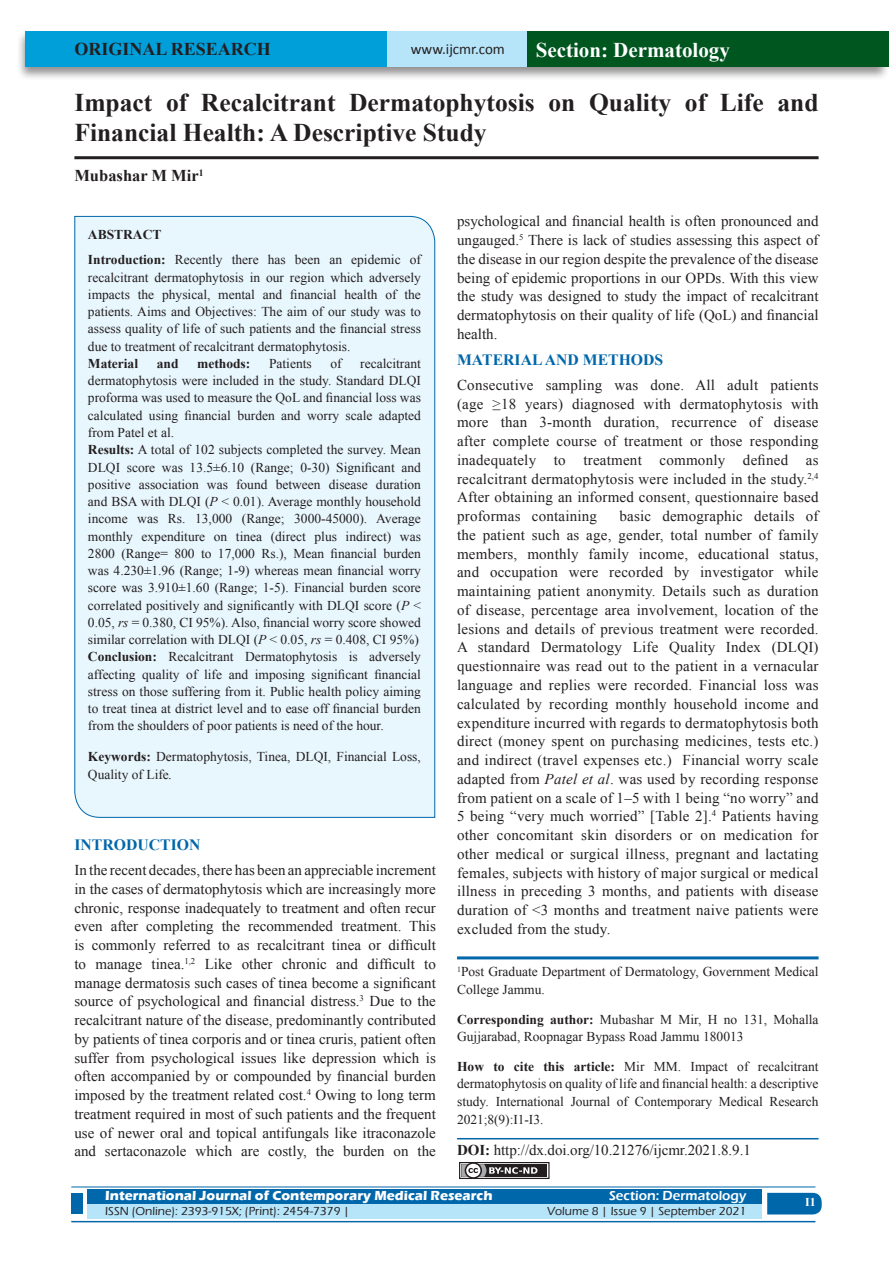
<style>
.page{position:relative;width:893px;height:1263px;background:#fff}
.page>*{position:absolute;margin:0;border:0;box-sizing:border-box;transform-origin:0 0}
.A_Title_New{font:700 25.5px/30px "Times New Roman";color:#231f20}
.t1{font:700 21px "Times New Roman";color:#fff}
.AT_new{font:700 18px "Times New Roman";color:#231f20}
.AU-New{font:700 16.5px "Times New Roman";color:#231f20}
.t2{font:700 15.75px "Times New Roman";color:#0067aa}
.TX_New{font:15px/18.8px "Times New Roman";color:#231f20;text-align:justify}
.t3{font:15px "Calibri";color:#231f20}
.HTC_new{font:13.5px/17.2px "Times New Roman";color:#231f20}
.Corresponding{font:13.5px/17.2px "Times New Roman";color:#231f20}
.Affi_New{font:13.5px/17.2px "Times New Roman";color:#231f20}
.t4{font:700 13.5px "Eras ITC";color:#fff}
.t5{font:600 13.5px "Eras ITC";color:#fff}
.t6{font:700 13.5px "Times New Roman";color:#231f20}
.t7{font:500 12px "Eras ITC";color:#231f20}
.t8{font:700 12px "Times New Roman";color:#fff}
.s1{font-weight:700}
.s2{font-style:italic}
</style>
<div class="page">
<div style="left:16px;top:29px;width:875px;height:52px;background:#231f20;opacity:.5"></div>
<div style="left:25px;top:31px;width:858px;height:35px;background:#b6e4f9"></div>
<div style="left:25px;top:31px;width:362px;height:35px;background:#009fda"></div>
<div style="left:527px;top:31px;width:361px;height:35px;background:#00561f"></div>
<div style="left:459px;top:1162px;width:91px;height:17px;border:1px solid #231f20"></div>
<div style="left:461px;top:1164px;width:86px;height:13px;background:#231f20"></div>
<svg style="left:461px;top:1162px;width:76px;height:17px"></svg>
<div style="left:87px;top:1189px;width:674px;height:15px;background:#0067aa"></div>
<div style="left:87px;top:1204px;width:674px;height:15px;background:#b6e4f9"></div>
<svg style="left:767px;top:1193px;width:55px;height:21px"></svg>
<hr style="left:71px;top:1186px;width:744px;height:1px;background:#0067aa">
<hr style="left:71px;top:1221px;width:744px;height:1px;background:#0067aa">
<div style="left:71px;top:1193px;width:12px;height:21px;background:#0067aa"></div>
<hr style="left:74px;top:156px;width:745px;height:3px;background:#231f20">
<div style="left:74px;top:216px;width:361px;height:602px;background:#e8f6fd"></div>
<hr style="left:457px;top:956px;width:362px;height:3px;background:#0067aa">
<hr style="left:457px;top:1138px;width:362px;height:1px;background:#0067aa">
<p class="AT_new" style="left:74px;top:36px;width:198px">ORIGINAL RESEARCH</p>
<p class="t3" style="left:411px;top:40px;width:96px">www.ijcmr.com</p>
<h2 class="t1" style="left:536px;top:35px;width:196px">Section: Dermatology</h2>
<p class="A_Title_New" style="left:74px;top:87px;width:746px">Impact of Recalcitrant Dermatophytosis on Quality of Life and<br>Financial Health: A Descriptive Study</p>
<p class="AU-New" style="left:74px;top:164px;width:131px">Mubashar M Mir<sup>1</sup></p>
<p class="HTC_new" style="left:88px;top:221px;width:335px;line-height:25.8px"><span class="s1">ABSTRACT<br>Introduction:</span> Recently there has been an epidemic of</p>
<p class="HTC_new" style="left:88px;top:268px;width:335px">recalcitrant dermatophytosis in our region which adversely impacts the physical, mental and financial health of the patients. Aims and Objectives: The aim of our study was to assess quality of life of such patients and the financial stress due to treatment of recalcitrant dermatophytosis.<br><span class="s1">Material</span></p>
<p class="HTC_new" style="left:88px;top:355px;width:335px;text-indent:272px">recalcitrant dermatophytosis were included in the study. Standard DLQI proforma was used to measure the QoL and financial loss was calculated using financial burden and worry scale adapted from Patel et al.<br><span class="s1">Results:</span> A total of 102 subjects completed the survey. Mean DLQI score was 13.5±6.10 (Range; 0-30) Significant and positive association was found between disease duration and BSA with DLQI (<span class="s2">P</span> &lt; 0.01). Average monthly household income was Rs. 13,000 (Range; 3000-45000). Average monthly expenditure on tinea (direct plus indirect) was 2800 (Range= 800 to 17,000 Rs.), Mean financial burden was 4.230±1.96 (Range; 1-9) whereas mean financial worry score was 3.910±1.60 (Range; 1-5). Financial burden score correlated positively and significantly with DLQI score (<span class="s2">P</span> &lt; 0.05, <span class="s2">rs</span> = 0.380, CI 95%). Also, financial worry score showed similar correlation with DLQI (<span class="s2">P</span> &lt; 0.05, <span class="s2">rs</span> = 0.408, CI 95%)<br><span class="s1">Conclusion:</span> Recalcitrant Dermatophytosis is adversely affecting quality of life and imposing significant financial stress on those suffering from it. Public health policy aiming to treat tinea at district level and to ease off financial burden from the shoulders of poor patients is need of the hour.</p>
<p class="HTC_new" style="left:88px;top:747px;width:334px;line-height:18px"><span class="s1">Keywords:</span> Dermatophytosis, Tinea, DLQI, Financial Loss,<br>Quality of Life<span class="s2">.</span></p>
<p class="t6" style="left:157px;top:354px;width:23px">and</p>
<p class="t6" style="left:197px;top:354px;width:55px">methods:</p>
<p class="HTC_new" style="left:269px;top:355px;width:44px">Patients</p>
<p class="HTC_new" style="left:330px;top:355px;width:13px">of</p>
<h1 class="t2" style="left:74px;top:834px;width:127px">INTRODUCTION</h1>
<p class="TX_New" style="left:74px;top:860px;width:363px">In the recent decades, there has been an appreciable increment in the cases of dermatophytosis which are increasingly more chronic, response inadequately to treatment and often recur even after completing the recommended treatment. This is commonly referred to as recalcitrant tinea or difficult to manage tinea.<sup>1,2</sup> Like other chronic and difficult to manage dermatosis such cases of tinea become a significant source of psychological and financial distress.<sup>3</sup> Due to the recalcitrant nature of the disease, predominantly contributed by patients of tinea corporis and or tinea cruris, patient often suffer from psychological issues like depression which is often accompanied by or compounded by financial burden imposed by the treatment related cost.<sup>4</sup> Owing to long term treatment required in most of such patients and the frequent use of newer oral and topical antifungals like itraconazole and sertaconazole which are costly, the burden on the</p>
<p class="TX_New" style="left:457px;top:212px;width:363px">psychological and financial health is often pronounced and ungauged.<sup>5</sup> There is lack of studies assessing this aspect of the disease in our region despite the prevalence of the disease being of epidemic proportions in our OPDs. With this view the study was designed to study the impact of recalcitrant dermatophytosis on their quality of life (QoL) and financial health.</p>
<h1 class="t2" style="left:457px;top:349px;width:208px">MATERIAL AND METHODS</h1>
<p class="TX_New" style="left:457px;top:375px;width:363px">Consecutive sampling was done. All adult patients (age ≥18 years) diagnosed with dermatophytosis with more than 3-month duration, recurrence of disease after complete course of treatment or those responding inadequately to treatment commonly defined as recalcitrant dermatophytosis were included in the study.<sup>2,4<br></sup>After obtaining an informed consent, questionnaire based proformas containing</p>
<p class="TX_New" style="left:457px;top:507px;width:363px;text-indent:162px">basic demographic details of the patient such as age, gender, total number of family members, monthly family income, educational status, and occupation were recorded by investigator while maintaining patient anonymity. Details such as duration of disease, percentage area involvement, location of the lesions and details of previous treatment were recorded.<br>A standard Dermatology Life Quality Index (DLQI) questionnaire was read out to the patient in a vernacular language and replies were recorded. Financial loss was calculated by recording monthly household income and expenditure incurred with regards to dermatophytosis both direct (money spent on purchasing medicines, tests etc.) and indirect (travel expenses etc.) Financial worry scale adapted from <span class="s2">Patel et al</span>. was used by recording response from patient on a scale of 1–5 with 1 being “no worry” and 5 being “very much worried” [Table 2].<sup>4</sup> Patients having other concomitant skin disorders or on medication for other medical or surgical illness, pregnant and lactating females, subjects with history of major surgical or medical illness in preceding 3 months, and patients with disease duration of &lt;3 months and treatment naive patients were excluded from the study.</p>
<p class="Affi_New" style="left:457px;top:963px;width:363px"><sup>1</sup>Post Graduate Department of Dermatology, Government Medical<br>College Jammu.</p>
<p class="Corresponding" style="left:457px;top:1010px;width:363px"><span class="s1">Corresponding author:</span> Mubashar M Mir, H no 131, Mohalla<br>Gujjarabad, Roopnagar Bypass Road Jammu 180013</p>
<p class="HTC_new" style="left:457px;top:1057px;width:363px;line-height:17.7px;text-align:justify"><span class="s1">How to cite this article:</span> Mir MM. Impact of recalcitrant dermatophytosis on quality of life and financial health: a descriptive study. International Journal of Contemporary Medical Research 2021;8(9):I1-I3.</p>
<p class="TX_New" style="left:457px;top:1140px;width:295px"><span class="s1">DOI:</span> http://dx.doi.org/10.21276/ijcmr.2021.8.9.1</p>
<p class="t4" style="left:105px;top:1188px;width:389px">International Journal of Contemporary Medical Research</p>
<p class="t5" style="left:609px;top:1188px;width:139px">Section: Dermatology</p>
<p class="t7" style="left:105px;top:1204px;width:246px">ISSN (Online): 2393-915X; (Print): 2454-7379 |</p>
<p class="t7" style="left:547px;top:1204px;width:201px">Volume 8 | Issue 9 | September 2021</p>
<h4 class="t8" style="left:805px;top:1194px;width:12px">I1</h4>
</div>
